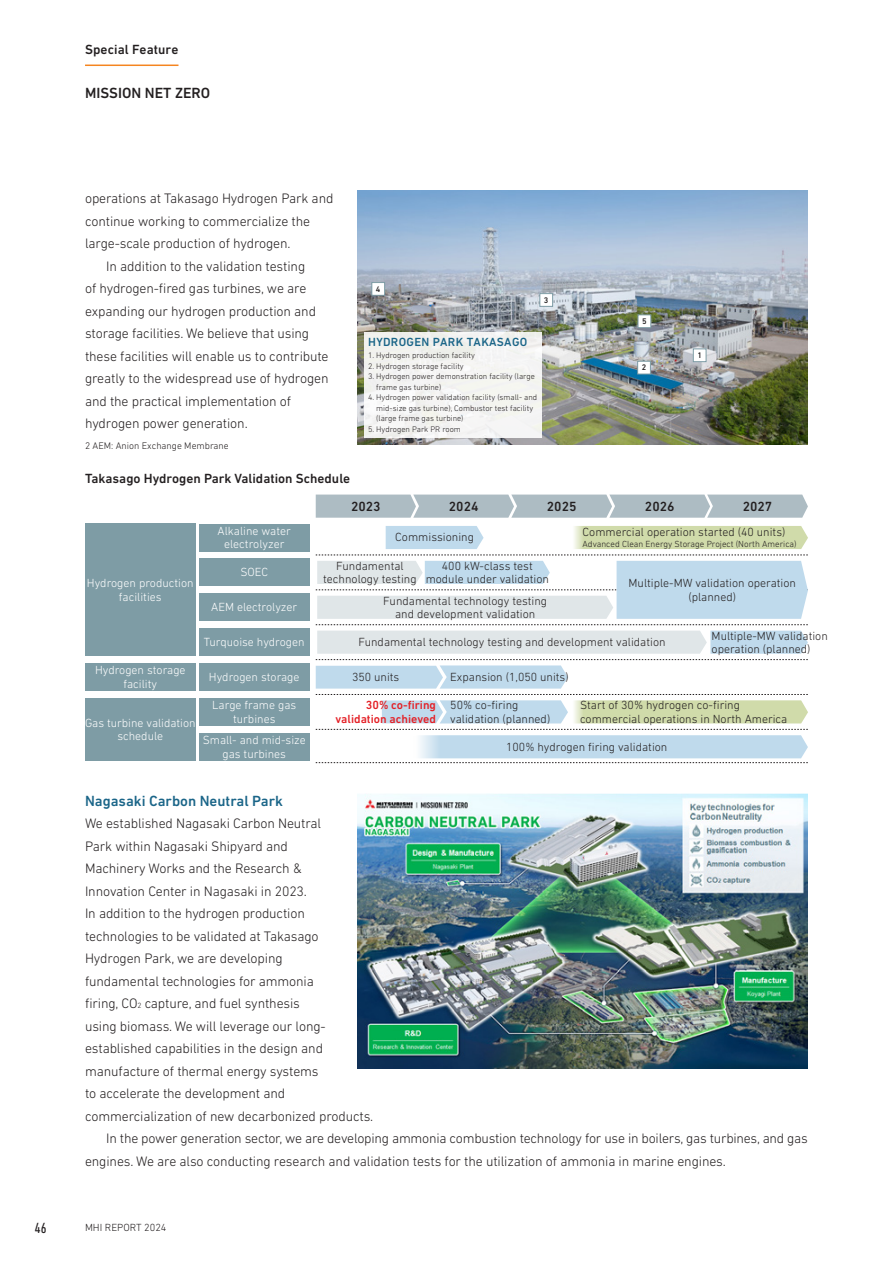
<style>
.page{position:relative;width:893px;height:1263px;background:#fff}
.page>*{position:absolute;margin:0;border:0;box-sizing:border-box;transform-origin:0 0}
.t1{font:500 15px "DIN Next LT Pro";color:#1a6588}
.t2{font:500 15px "DIN Next LT Pro";color:#231f20}
.t3{font:condensed 15px "DIN Next LT Pro";color:#231f20}
.t4{font:300 13.95px "DIN Next LT Pro";letter-spacing:-.01em;color:#231f20}
.t5{font:500 13.5px "DIN Next LT Pro";color:#231f20}
.t6{font:300 12px/13.5px "DIN Next LT Pro";color:#231f20;text-align:center}
.t7{font:300 12px/13.5px "DIN Next LT Pro";color:#fff;text-align:center}
.t8{font:500 12px/13.5px "DIN Next LT Pro";color:#e41f25;text-align:right}
.t9{font:500 12px "DIN Next LT Pro";letter-spacing:.025em;color:#1a6588}
.t10{font:300 10.5px "DIN Next LT Pro";color:#231f20}
.t11{font:300 9.75px "DIN Next LT Pro";color:#231f20}
.t12{font:300 9px "DIN Next LT Pro";color:#231f20}
.t13{font:300 8.25px/10.5px "DIN Next LT Pro";color:#231f20}
.t14{font:500 8.25px "DIN Next LT Pro";color:#231f20}
.s1{font-size:7.65px}
</style>
<div class="page">
<img style="left:357px;top:793px;width:451px;height:276px">
<img style="left:357px;top:191px;width:451px;height:253px">
<div style="left:85px;top:524px;width:111px;height:132px;background:#7e9ca5"></div>
<div style="left:199px;top:524px;width:111px;height:27px;background:#7e9ca5"></div>
<div style="left:199px;top:559px;width:111px;height:27px;background:#7e9ca5"></div>
<div style="left:199px;top:594px;width:111px;height:27px;background:#7e9ca5"></div>
<div style="left:199px;top:628px;width:111px;height:28px;background:#7e9ca5"></div>
<div style="left:199px;top:698px;width:111px;height:28px;background:#7e9ca5"></div>
<div style="left:199px;top:733px;width:111px;height:27px;background:#7e9ca5"></div>
<div style="left:85px;top:663px;width:111px;height:28px;background:#7e9ca5"></div>
<div style="left:199px;top:663px;width:111px;height:28px;background:#7e9ca5"></div>
<div style="left:85px;top:698px;width:111px;height:62px;background:#7e9ca5"></div>
<svg style="left:316px;top:495px;width:492px;height:23px;background:#b0bec5"></svg>
<svg style="left:316px;top:729px;width:492px;height:34px"></svg>
<svg style="left:316px;top:631px;width:492px;height:92px"></svg>
<div style="left:574px;top:526px;width:234px;height:23px;background:#d0dbaa"></div>
<div style="left:386px;top:526px;width:98px;height:23px;background:#bfdaec"></div>
<div style="left:364px;top:332px;width:178px;height:105px;background:#f4f4f2"></div>
<div style="left:693px;top:349px;width:13px;height:13px;background:#fff"></div>
<div style="left:693px;top:349px;width:13px;height:13px;border:1px solid #7e9ca5"></div>
<div style="left:638px;top:361px;width:12px;height:13px;background:#fff"></div>
<div style="left:637px;top:361px;width:14px;height:13px;border:1px solid #7e9ca5"></div>
<div style="left:540px;top:294px;width:13px;height:12px;background:#fff"></div>
<div style="left:540px;top:293px;width:13px;height:14px;border:1px solid #7e9ca5"></div>
<div style="left:638px;top:315px;width:13px;height:13px;background:#fff"></div>
<div style="left:638px;top:315px;width:13px;height:13px;border:1px solid #7e9ca5"></div>
<div style="left:372px;top:283px;width:13px;height:12px;background:#fff"></div>
<div style="left:372px;top:282px;width:13px;height:13px;border:1px solid #7e9ca5"></div>
<svg style="left:316px;top:555px;width:492px;height:70px"></svg>
<hr style="left:85px;top:65px;width:93px;height:1px;background:#f58520">
<p class="t5" style="left:85px;top:41px;width:95px">Special Feature</p>
<p class="t2" style="left:85px;top:84px;width:127px">MISSION NET ZERO</p>
<p class="t4" style="left:85px;top:190px;width:250px">operations at Takasago Hydrogen Park and</p>
<p class="t4" style="left:85px;top:213px;width:227px">continue working to commercialize the</p>
<p class="t4" style="left:85px;top:235px;width:207px">large-scale production of hydrogen.</p>
<p class="t4" style="left:106px;top:258px;width:200px">In addition to the validation testing</p>
<p class="t4" style="left:85px;top:280px;width:223px">of hydrogen-fired gas turbines, we are</p>
<p class="t4" style="left:85px;top:303px;width:233px">expanding our hydrogen production and</p>
<p class="t4" style="left:85px;top:325px;width:226px">storage facilities. We believe that using</p>
<p class="t4" style="left:85px;top:348px;width:245px">these facilities will enable us to contribute</p>
<p class="t4" style="left:85px;top:370px;width:245px">greatly to the widespread use of hydrogen</p>
<p class="t4" style="left:85px;top:393px;width:207px">and the practical implementation of</p>
<p class="t4" style="left:85px;top:415px;width:164px">hydrogen power generation.</p>
<p class="t11" style="left:85px;top:440px;width:145px">2 AEM: Anion Exchange Membrane</p>
<p class="t5" style="left:85px;top:471px;width:267px">Takasago Hydrogen Park Validation Schedule</p>
<p class="t14" style="left:376px;top:284px;width:6px">4</p>
<p class="t14" style="left:544px;top:295px;width:6px">3</p>
<p class="t9" style="left:368px;top:335px;width:161px">HYDROGEN PARK TAKASAGO</p>
<p class="t13" style="left:368px;top:350px;width:108px">1. Hydrogen production facility</p>
<p class="t13" style="left:368px;top:361px;width:97px">2. Hydrogen storage facility</p>
<p class="t13" style="left:376px;top:371px;width:160px;text-indent:-8px">3. Hydrogen power demonstration facility (large frame gas turbine)</p>
<p class="t13" style="left:376px;top:392px;width:162px;text-indent:-8px">4. Hydrogen power validation facility (small- and mid-size gas turbine), Combustor test facility (large frame gas turbine)</p>
<p class="t13" style="left:368px;top:424px;width:94px">5. Hydrogen Park PR room</p>
<p class="t14" style="left:642px;top:316px;width:6px">5</p>
<p class="t14" style="left:642px;top:363px;width:6px">2</p>
<p class="t14" style="left:697px;top:350px;width:6px">1</p>
<p class="t7" style="left:87px;top:576px;width:108px">Hydrogen production facilities</p>
<p class="t7" style="left:218px;top:524px;width:75px">Alkaline water electrolyzer</p>
<p class="t7" style="left:240px;top:565px;width:29px">SOEC</p>
<p class="t7" style="left:211px;top:600px;width:88px">AEM electrolyzer</p>
<p class="t7" style="left:204px;top:635px;width:102px">Turquoise hydrogen</p>
<p class="t7" style="left:95px;top:663px;width:92px">Hydrogen storage facility</p>
<p class="t7" style="left:209px;top:670px;width:92px">Hydrogen storage</p>
<p class="t7" style="left:85px;top:716px;width:112px">Gas turbine validation schedule</p>
<p class="t7" style="left:212px;top:698px;width:85px">Large frame gas turbines</p>
<p class="t7" style="left:203px;top:733px;width:105px">Small- and mid-size gas turbines</p>
<p class="t5" style="left:351px;top:498px;width:31px">2023</p>
<p class="t5" style="left:449px;top:498px;width:31px">2024</p>
<p class="t5" style="left:547px;top:498px;width:31px">2025</p>
<p class="t5" style="left:645px;top:498px;width:31px">2026</p>
<p class="t5" style="left:743px;top:498px;width:31px">2027</p>
<p class="t6" style="left:395px;top:530px;width:80px">Commissioning</p>
<p class="t6" style="left:583px;top:525px;width:204px">Commercial operation started (40 units)</p>
<p class="t12" style="left:583px;top:539px;width:216px">Advanced Clean Energy Storage Project (North America)</p>
<p class="t6" style="left:426px;top:559px;width:125px">400 kW-class test module under validation</p>
<p class="t6" style="left:323px;top:559px;width:95px">Fundamental technology testing</p>
<p class="t6" style="left:383px;top:594px;width:165px">Fundamental technology testing and development validation</p>
<p class="t6" style="left:358px;top:635px;width:309px">Fundamental technology testing and development validation</p>
<p class="t6" style="left:628px;top:576px;width:169px">Multiple-MW validation operation (planned)</p>
<p class="t6" style="left:712px;top:629px;width:118px;text-align:left">Multiple-MW validation operation (planned)</p>
<p class="t6" style="left:352px;top:670px;width:49px">350 units</p>
<p class="t6" style="left:450px;top:670px;width:120px">Expansion (1,050 units)</p>
<p class="t6" style="left:580px;top:698px;width:209px;text-align:left">Start of 30% hydrogen co-firing commercial operations in North America</p>
<p class="t8" style="left:335px;top:698px;width:102px">30% co-firing validation achieved</p>
<p class="t6" style="left:450px;top:698px;width:101px;text-align:left">50% co-firing validation (planned)</p>
<p class="t6" style="left:506px;top:740px;width:163px">100% hydrogen firing validation</p>
<p class="t1" style="left:85px;top:792px;width:199px">Nagasaki Carbon Neutral Park</p>
<p class="t4" style="left:85px;top:815px;width:238px">We established Nagasaki Carbon Neutral</p>
<p class="t4" style="left:85px;top:838px;width:204px">Park within Nagasaki Shipyard and</p>
<p class="t4" style="left:85px;top:860px;width:218px">Machinery Works and the Research &amp;</p>
<p class="t4" style="left:85px;top:883px;width:223px">Innovation Center in Nagasaki in 2023.</p>
<p class="t4" style="left:85px;top:905px;width:221px">In addition to the hydrogen production</p>
<p class="t4" style="left:85px;top:928px;width:235px">technologies to be validated at Takasago</p>
<p class="t4" style="left:85px;top:950px;width:199px">Hydrogen Park, we are developing</p>
<p class="t4" style="left:85px;top:973px;width:230px">fundamental technologies for ammonia</p>
<p class="t4" style="left:85px;top:995px;width:216px">firing, CO<span class="s1">2</span> capture, and fuel synthesis</p>
<p class="t4" style="left:85px;top:1018px;width:242px">using biomass. We will leverage our long-</p>
<p class="t4" style="left:85px;top:1040px;width:240px">established capabilities in the design and</p>
<p class="t4" style="left:85px;top:1063px;width:235px">manufacture of thermal energy systems</p>
<p class="t4" style="left:85px;top:1085px;width:202px">to accelerate the development and</p>
<p class="t4" style="left:85px;top:1108px;width:290px">commercialization of new decarbonized products.</p>
<p class="t4" style="left:106px;top:1130px;width:703px">In the power generation sector, we are developing ammonia combustion technology for use in boilers, gas turbines, and gas</p>
<p class="t4" style="left:85px;top:1153px;width:642px">engines. We are also conducting research and validation tests for the utilization of ammonia in marine engines.</p>
<p class="t3" style="left:35px;top:1219px;width:14px">46</p>
<p class="t10" style="left:85px;top:1222px;width:83px">MHI REPORT 2024</p>
</div>
